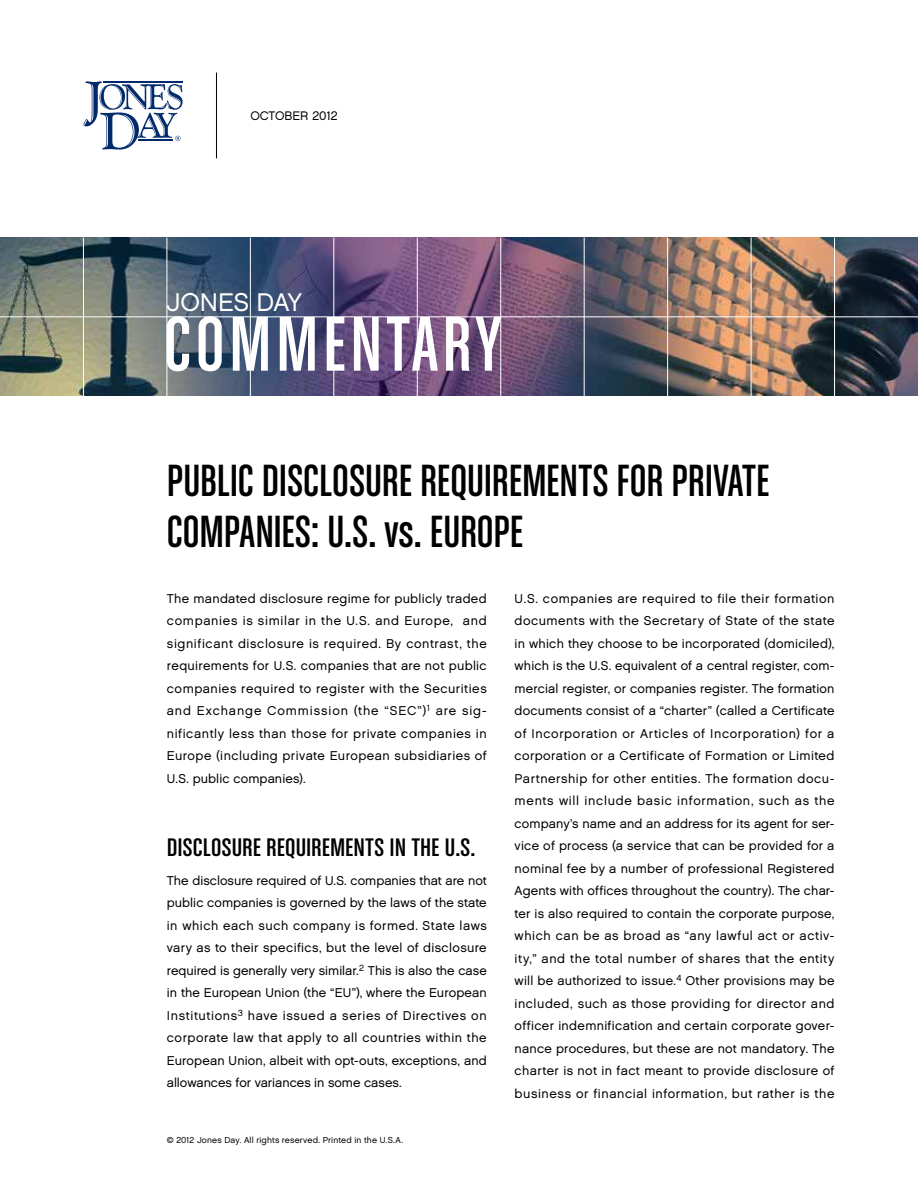
<style>
.page{position:relative;width:918px;height:1188px;background:#fff}
.page>*{position:absolute;margin:0;border:0;box-sizing:border-box;transform-origin:0 0}
.t1{font:82.5px "Chalet Comprime Cologne Sixty";letter-spacing:.055em;color:#fff}
.t2{font:48px/51px "Chalet Comprime Cologne Sixty";color:#000}
.t3{font:27px "Chalet Comprime Cologne Sixty";letter-spacing:.005em;color:#000;scale:1.1 1}
.t4{font:25.5px "Chalet London Nineteen Sixty";letter-spacing:-.005em;color:#fff}
.t5{font:12.75px/22.5px "Chalet London Nineteen Sixty";letter-spacing:.03em;color:#000;text-align:justify}
.t6{font:12.3px "Chalet London Nineteen Sixty";color:#000}
.t7{font:8.7px "Chalet London Nineteen Sixty";letter-spacing:.02em;color:#000}
</style>
<div class="page">
<img style="left:0;top:237px;width:918px;height:158px">
<hr style="left:167px;top:238px;width:1px;height:160px;background:#fff">
<hr style="left:83px;top:238px;width:1px;height:160px;background:#fff">
<hr style="left:250px;top:238px;width:1px;height:160px;background:#fff">
<hr style="left:334px;top:238px;width:1px;height:160px;background:#fff">
<hr style="left:417px;top:238px;width:1px;height:160px;background:#fff">
<hr style="left:500px;top:238px;width:1px;height:160px;background:#fff">
<hr style="left:584px;top:238px;width:1px;height:160px;background:#fff">
<hr style="left:667px;top:238px;width:1px;height:160px;background:#fff">
<hr style="left:751px;top:238px;width:1px;height:160px;background:#fff">
<hr style="left:834px;top:238px;width:1px;height:160px;background:#fff">
<hr style="left:0;top:317px;width:918px;height:1px;background:#fff">
<hr style="left:216px;top:73px;width:1px;height:85px;background:#000">
<svg style="left:83px;top:81px;width:100px;height:69px"></svg>
<p class="t6" style="left:250px;top:108px;width:19px">October</p>
<p class="t6" style="left:312px;top:108px;width:27px">2012</p>
<h3 class="t4" style="left:166px;top:286px;width:137px">JONES DAY</h3>
<h1 class="t1" style="left:164px;top:299px;width:339px">COMMENTARY</h1>
<h2 class="t2" style="left:167px;top:454px;width:604px">PUBLIC DISCLOSURE REQUIREMENTS FOR PRIVATE<br>COMPANIES: U.S. VS. EUROPE</h2>
<p class="t5" style="left:167px;top:587px;width:321px">The mandated disclosure regime for publicly traded companies is similar in the U.S. and Europe, and significant disclosure is required. By contrast, the requirements for U.S. companies that are not public companies required to register with the Securities and Exchange Commission (the “SEC”)<sup>1</sup> are sig&shy;nificantly less than those for private companies in Europe (including private European subsidiaries of U.S. public companies).</p>
<h3 class="t3" style="left:167px;top:832px;width:282px">DISCLOSURE REQUIREMENTS IN THE U.S.</h3>
<p class="t5" style="left:167px;top:869px;width:321px">The disclosure required of U.S. companies that are not public companies is governed by the laws of the state in which each such company is formed. State laws vary as to their specifics, but the level of disclosure required is generally very similar.<sup>2</sup> This is also the case in the European Union (the “EU”), where the European Institutions<sup>3</sup> have issued a series of Directives on corporate law that apply to all countries within the European Union, albeit with opt-outs, exceptions, and allowances for variances in some cases.</p>
<p class="t7" style="left:167px;top:1134px;width:238px">© 2012 Jones Day. All rights reserved. Printed in the U.S.A.</p>
<p class="t5" style="left:515px;top:587px;width:321px">U.S. companies are required to file their formation documents with the Secretary of State of the state in which they choose to be incorporated (domiciled), which is the U.S. equivalent of a central register, com&shy;mercial register, or companies register. The formation documents consist of a “charter” (called a Certificate of Incorporation or Articles of Incorporation) for a corporation or a Certificate of Formation or Limited Partnership for other entities. The formation docu&shy;ments will include basic information, such as the company’s name and an address for its agent for ser&shy;vice of process (a service that can be provided for a nominal fee by a number of professional Registered Agents with offices throughout the country). The char&shy;ter is also required to contain the corporate purpose, which can be as broad as “any lawful act or activ&shy;ity,” and the total number of shares that the entity will be authorized to issue.<sup>4</sup> Other provisions may be included, such as those providing for director and officer indemnification and certain corporate gover&shy;nance procedures, but these are not mandatory. The charter is not in fact meant to provide disclosure of business or financial information, but rather is the</p>
</div>
